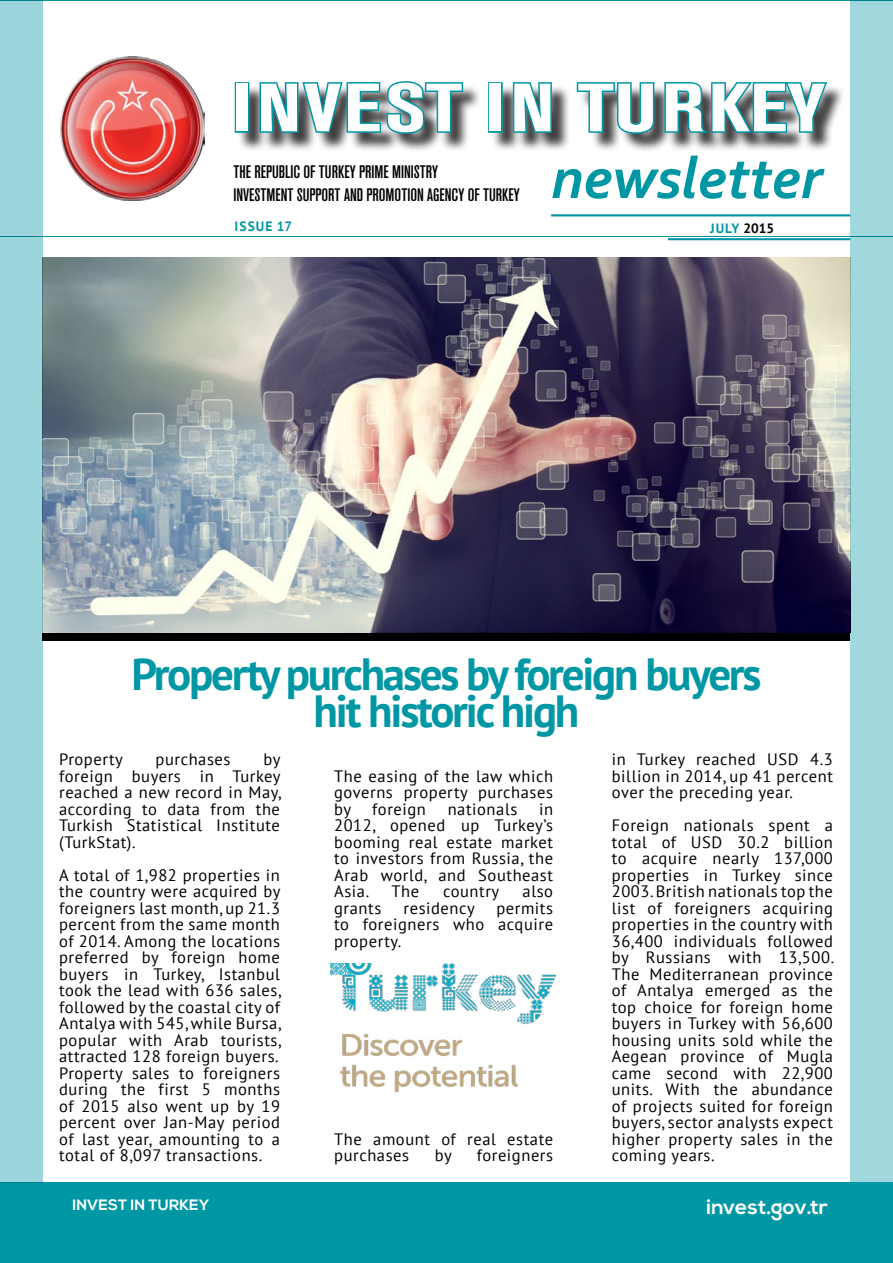
<style>
.page{position:relative;width:893px;height:1263px;background:#fff}
.page>*{position:absolute;margin:0;border:0;box-sizing:border-box;transform-origin:0 0}
.t1{font:700 condensed 67.5px "Akzidenz Grotesk BE";letter-spacing:.025em;color:#fff;scale:1.33 1}
.t2{font:italic 700 60px "Corbel";color:#0097a5}
.t3{font:700 45px/37.5px "PT Sans";letter-spacing:-.05em;color:#0097a5;text-align:center}
.t4{font:700 21px "Nexa";letter-spacing:.005em;color:#fff}
.t5{font:18px/22.5px "Akzidenz Grotesk BQ Md Cnd Alt";color:#000}
.t6{font:16.5px/16.5px "PT Sans";letter-spacing:.035em;color:#000;text-align:justify}
.t7{font:700 15px "Nexa";letter-spacing:.005em;color:#fff}
.t8{font:700 13.5px "PT Sans";letter-spacing:.005em;color:#0097a5}
.t9{font:700 13.5px "PT Sans";letter-spacing:.085em;color:#0097a5}
.s1{color:#000}
</style>
<div class="page">
<div style="left:43px;top:257px;width:807px;height:384px;background:#000"></div>
<img style="left:43px;top:257px;width:807px;height:376px">
<div style="left:0;top:1182px;width:893px;height:81px;background:#0097a5"></div>
<div style="left:0;top:0;width:43px;height:1182px;background:#9cd6dc"></div>
<div style="left:850px;top:0;width:43px;height:1182px;background:#a1d8dd"></div>
<hr style="left:551px;top:214px;width:299px;height:2px;background:#0097a5">
<hr style="left:668px;top:238px;width:182px;height:2px;background:#0097a5">
<img style="left:61px;top:57px;width:143px;height:144px">
<div style="left:237px;top:84px;width:608px;height:69px;background:#000;opacity:.75"></div>
<div style="left:235px;top:82px;width:14px;height:51px;border:3px solid #0097a5"></div>
<svg style="left:258px;top:81px;width:207px;height:59px;background:#6d979b"></svg>
<div style="left:488px;top:82px;width:15px;height:51px;border:3px solid #0097a5"></div>
<svg style="left:511px;top:82px;width:42px;height:58px;background:#61969a"></svg>
<svg style="left:575px;top:82px;width:81px;height:53px"></svg>
<svg style="left:663px;top:82px;width:166px;height:52px;background:#65969b"></svg>
<img style="left:330px;top:964px;width:226px;height:128px">
<h1 class="t1" style="left:232px;top:69px;width:448px">INVEST IN TURKEY</h1>
<p class="t5" style="left:233px;top:161px;width:288px">THE REPUBLIC OF TURKEY PRIME MINISTRY<br>INVESTMENT SUPPORT AND PROMOTION AGENCY OF TURKEY</p>
<p class="t8" style="left:710px;top:219px;width:66px">JULY <span class="s1">2015</span></p>
<h2 class="t2" style="left:551px;top:141px;width:273px">newsletter</h2>
<p class="t9" style="left:234px;top:217px;width:59px">ISSUE 17</p>
<h3 class="t3" style="left:131px;top:654px;width:631px">Property purchases by foreign buyers hit historic high</h3>
<p class="t6" style="left:59px;top:751px;width:65px">Property</p>
<p class="t6" style="left:155px;top:751px;width:76px">purchases</p>
<p class="t6" style="left:59px;top:751px;width:224px;text-indent:204px">by foreign buyers in Turkey reached a new record in May, according to data from the Turkish Statistical Institute (TurkStat).</p>
<p class="t6" style="left:59px;top:866px;width:224px;text-align:left">A total of 1,982 properties in the country were acquired by foreigners last month, up 21.3 percent from the same month of 2014. Among the locations preferred by foreign home buyers in Turkey, Istanbul took the lead with 636 sales, followed by the coastal city of<br>Antalya with 545, while Bursa, popular with Arab tourists, attracted 128 foreign buyers.<br>Property sales to foreigners during the first 5 months of 2015 also went up by 19 percent over Jan-May period of last year, amounting to a total of 8,097 transactions.</p>
<p class="t6" style="left:334px;top:767px;width:220px">The easing of the law which governs property purchases by</p>
<p class="t6" style="left:334px;top:800px;width:220px;text-indent:205px">in 2012, opened up Turkey’s booming real estate market to investors from Russia, the Arab world, and Southeast Asia.</p>
<p class="t6" style="left:372px;top:800px;width:55px">foreign</p>
<p class="t6" style="left:448px;top:800px;width:71px">nationals</p>
<p class="t6" style="left:391px;top:883px;width:29px">The</p>
<p class="t6" style="left:443px;top:883px;width:58px">country</p>
<p class="t6" style="left:523px;top:883px;width:32px">also</p>
<p class="t6" style="left:334px;top:899px;width:220px;text-indent:162px">permits to foreigners who acquire property.</p>
<p class="t6" style="left:334px;top:899px;width:49px">grants</p>
<p class="t6" style="left:403px;top:899px;width:73px">residency</p>
<p class="t6" style="left:334px;top:1130px;width:220px">The amount of real estate purchases</p>
<p class="t6" style="left:435px;top:1147px;width:18px">by</p>
<p class="t6" style="left:477px;top:1147px;width:78px">foreigners</p>
<p class="t6" style="left:612px;top:751px;width:223px">in Turkey reached USD 4.3 billion in 2014, up 41 percent over the preceding year.</p>
<p class="t6" style="left:612px;top:817px;width:224px">Foreign nationals spent a total of USD 30.2 billion to acquire nearly 137,000 properties in Turkey since 2003. British nationals top the list of foreigners acquiring properties in the country with 36,400 individuals followed by Russians with 13,500.<br>The Mediterranean province of Antalya emerged as the top choice for foreign home buyers in Turkey with 56,600 housing units sold while the Aegean province of Mugla came second with 22,900 units. With the abundance of projects suited for foreign buyers, sector analysts expect higher property sales in the coming years.</p>
<p class="t7" style="left:73px;top:1196px;width:138px">INVEST IN TURKEY</p>
<p class="t4" style="left:706px;top:1194px;width:123px">invest.gov.tr</p>
</div>
